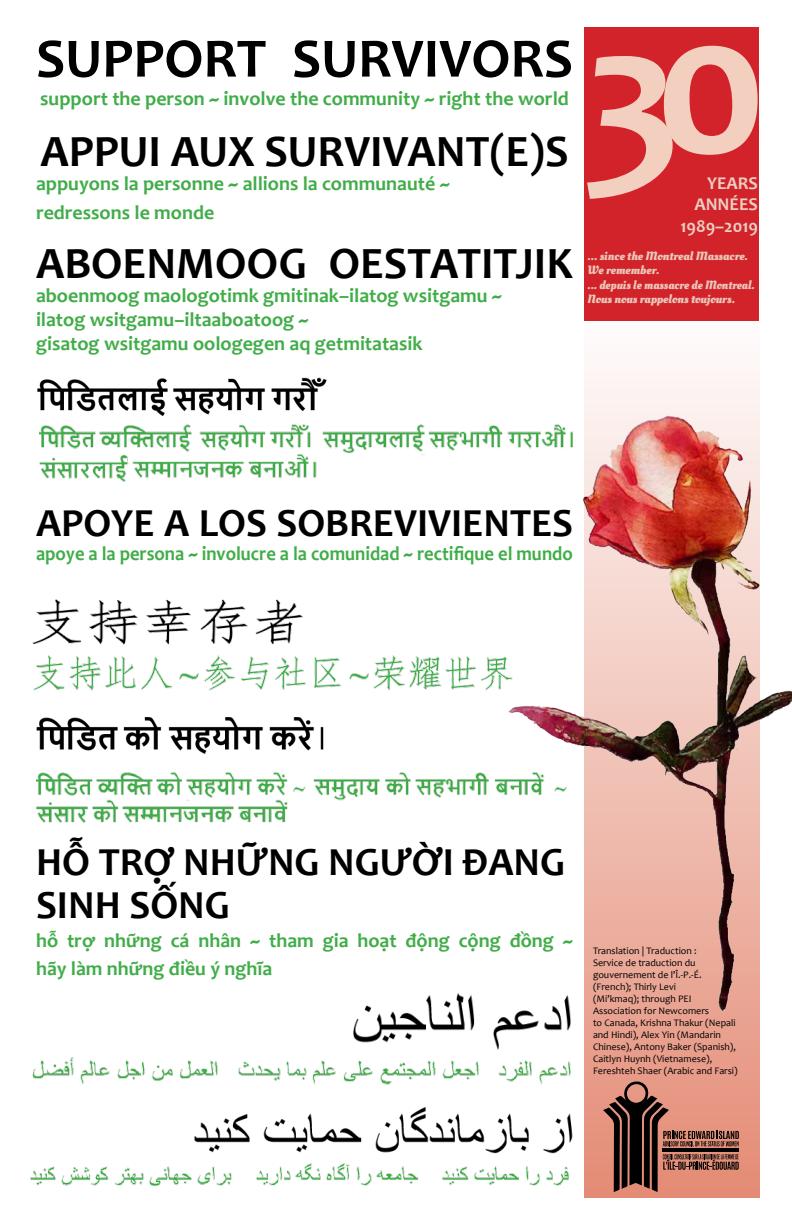
<style>
.page{position:relative;width:792px;height:1224px;background:#fff}
.page>*{position:absolute;margin:0;border:0;box-sizing:border-box;transform-origin:0 0}
.t1{font:700 200px "Candara";color:#f3cfbf;scale:1.05 1}
.t2{font:700 56px "Candara";color:#000}
.t3{font:700 45px "Candara";color:#000}
.t4{font:700 40px/43px "Candara";color:#000}
.t5{font:700 20px/24px "Candara";color:#41ad49}
.t6{font:700 20px "Candara";color:#41ad49;scale:.93 1}
.t7{font:700 18px/21.6px "Candara";color:#eccec3;text-align:right}
.t8{font:700 12px/14.4px "Oleo Script";color:#ebc7b9}
.t9{font:10px/12px "Candara";color:#000}
</style>
<div class="page">
<svg style="left:584px;top:370px;width:176px;height:828px;fill:#e89e8b"></svg>
<div style="left:584px;top:27px;width:175px;height:294px;background:#d2232a"></div>
<img style="left:508px;top:408px;width:284px;height:626px">
<img style="left:353px;top:993px;width:249px;height:57px">
<img style="left:32px;top:1057px;width:539px;height:27px">
<img style="left:194px;top:1101px;width:391px;height:53px">
<img style="left:30px;top:1163px;width:539px;height:23px">
<img style="left:36px;top:717px;width:288px;height:37px">
<img style="left:36px;top:771px;width:537px;height:64px">
<img style="left:37px;top:377px;width:289px;height:39px">
<img style="left:39px;top:423px;width:534px;height:59px">
<img style="left:32px;top:599px;width:271px;height:46px">
<img style="left:33px;top:652px;width:482px;height:41px">
<svg style="left:603px;top:1081px;width:136px;height:111px;background:#9b6355"></svg>
<h2 class="t2" style="left:36px;top:23px;width:539px">SUPPORT SURVIVORS</h2>
<p class="t5" style="left:40px;top:87px;width:530px">support the person ~ involve the community ~ right the world</p>
<h3 class="t3" style="left:40px;top:124px;width:530px">APPUI AUX SURVIVANT(E)S</h3>
<p class="t5" style="left:36px;top:169px;width:415px;line-height:28.8px">appuyons la personne ~ allions la communauté ~ redressons le monde</p>
<h3 class="t3" style="left:36px;top:235px;width:538px">ABOENMOOG OESTATITJIK</h3>
<p class="t5" style="left:36px;top:283px;width:468px">aboenmoog maologotimk gmitinak–ilatog wsitgamu ~ ilatog wsitgamu–iltaaboatoog ~<br>gisatog wsitgamu oologegen aq getmitatasik</p>
<h1 class="t1" style="left:583px;top:-35px;width:176px">30</h1>
<p class="t7" style="left:681px;top:172px;width:79px">YEARS<br>ANNÉES<br>1989–2019</p>
<p class="t8" style="left:588px;top:249px;width:169px">... since the Montreal Massacre.<br>We remember.<br>... depuis le massacre de Montreal.<br>Nous nous rappelons toujours.</p>
<h3 class="t4" style="left:36px;top:501px;width:539px">APOYE A LOS SOBREVIVIENTES</h3>
<p class="t6" style="left:36px;top:541px;width:579px">apoye a la persona ~ involucre a la comunidad ~ rectifique el mundo</p>
<h3 class="t4" style="left:36px;top:840px;width:531px">HỖ TRỢ NHỮNG NGƯỜI ĐANG<br>SINH SỐNG</h3>
<p class="t5" style="left:36px;top:926px;width:538px;line-height:28.5px">hỗ trợ những cá nhân ~ tham gia hoạt động cộng đồng ~ hãy làm những điều ý nghĩa</p>
<p class="t9" style="left:593px;top:945px;width:146px">Translation | Traduction :<br>Service de traduction du gouvernement de l’Î.-P.-É. (French); Thirly Levi<br>(Mi’kmaq); through PEI<br>Association for Newcomers<br>to Canada, Krishna Thakur (Nepali and Hindi), Alex Yin (Mandarin<br>Chinese), Antony Baker (Spanish),<br>Caitlyn Huynh (Vietnamese),<br>Fereshteh Shaer (Arabic and Farsi)</p>
</div>
